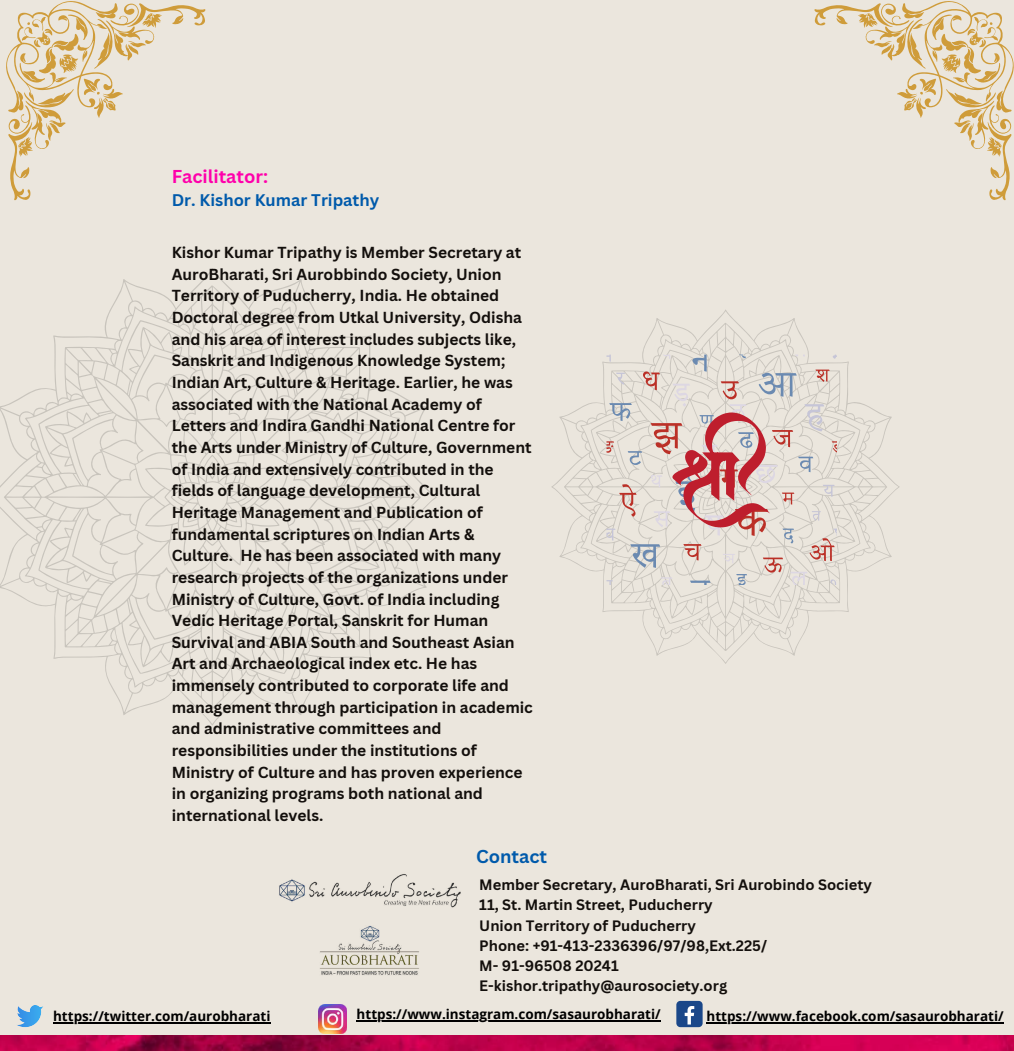
<style>
.page{position:relative;width:1014px;height:1051px;background:#fff}
.page>*{position:absolute;margin:0;border:0;box-sizing:border-box;transform-origin:0 0}
.t1{font:700 18.11px "Canva Sans";color:#ff00ab}
.t2{font:700 18.11px "Canva Sans";color:#005aab}
.t3{font:700 16.45px "Canva Sans";color:#005aab}
.t4{font:700 15.58px/21.7px "Canva Sans";color:#130f0c}
.t5{font:700 14.7px/20.1px "Canva Sans";color:#130f0c}
.t6{font:700 13.47px "Open Sans";color:#000}
</style>
<div class="page">
<div style="left:0;top:0;width:1013px;height:1051px;background:#ebe6dd"></div>
<svg style="left:814px;top:1px;width:199px;height:199px"></svg>
<svg style="left:6px;top:1px;width:199px;height:199px"></svg>
<svg style="left:0;top:268px;width:437px;height:458px"></svg>
<img style="left:320px;top:926px;width:99px;height:49px">
<svg style="left:551px;top:310px;width:348px;height:354px"></svg>
<svg style="left:606px;top:354px;width:231px;height:231px"></svg>
<img style="left:279px;top:874px;width:182px;height:34px">
<div style="left:676px;top:1001px;width:26px;height:26px;background:#1a4789;border-radius:4px"></div>
<svg style="left:684px;top:1006px;width:10px;height:18px"></svg>
<img style="left:318px;top:1005px;width:29px;height:28px">
<hr style="left:356px;top:1020px;width:304px;height:2px;background:#000">
<img style="left:0;top:1035px;width:1013px;height:16px">
<hr style="left:706px;top:1022px;width:297px;height:1px;background:#000">
<hr style="left:53px;top:1022px;width:217px;height:1px;background:#000">
<p class="t1" style="left:172px;top:163px;width:98px">Facilitator:</p>
<p class="t3" style="left:172px;top:188px;width:209px">Dr. Kishor Kumar Tripathy</p>
<p class="t4" style="left:172px;top:241px;width:362px">Kishor Kumar Tripathy is Member Secretary at AuroBharati, Sri Aurobbindo Society, Union Territory of Puducherry, India. He obtained Doctoral degree from Utkal University, Odisha and his area of interest includes subjects like, Sanskrit and Indigenous Knowledge System; Indian Art, Culture &amp; Heritage. Earlier, he was associated with the National Academy of Letters and Indira Gandhi National Centre for the Arts under Ministry of Culture, Government of India and extensively contributed in the fields of language development, Cultural Heritage Management and Publication of fundamental scriptures on Indian Arts &amp; Culture. He has been associated with many research projects of the organizations under Ministry of Culture, Govt. of India including Vedic Heritage Portal, Sanskrit for Human Survival and ABIA South and Southeast Asian Art and Archaeological index etc. He has immensely contributed to corporate life and management through participation in academic and administrative committees and responsibilities under the institutions of Ministry of Culture and has proven experience in organizing programs both national and international levels.</p>
<p class="t2" style="left:476px;top:843px;width:72px">Contact</p>
<p class="t5" style="left:479px;top:874px;width:394px">Member Secretary, AuroBharati, Sri Aurobindo Society 11, St. Martin Street, Puducherry<br>Union Territory of Puducherry<br>Phone: +91-413-2336396/97/98,Ext.225/<br>M- 91-96508 20241<br>E-kishor.tripathy@aurosociety.org</p>
<p class="t6" style="left:53px;top:1006px;width:219px">https://twitter.com/aurobharati</p>
<p class="t6" style="left:356px;top:1005px;width:305px">https://www.instagram.com/sasaurobharati/</p>
<p class="t6" style="left:706px;top:1006px;width:298px">https://www.facebook.com/sasaurobharati/</p>
</div>
